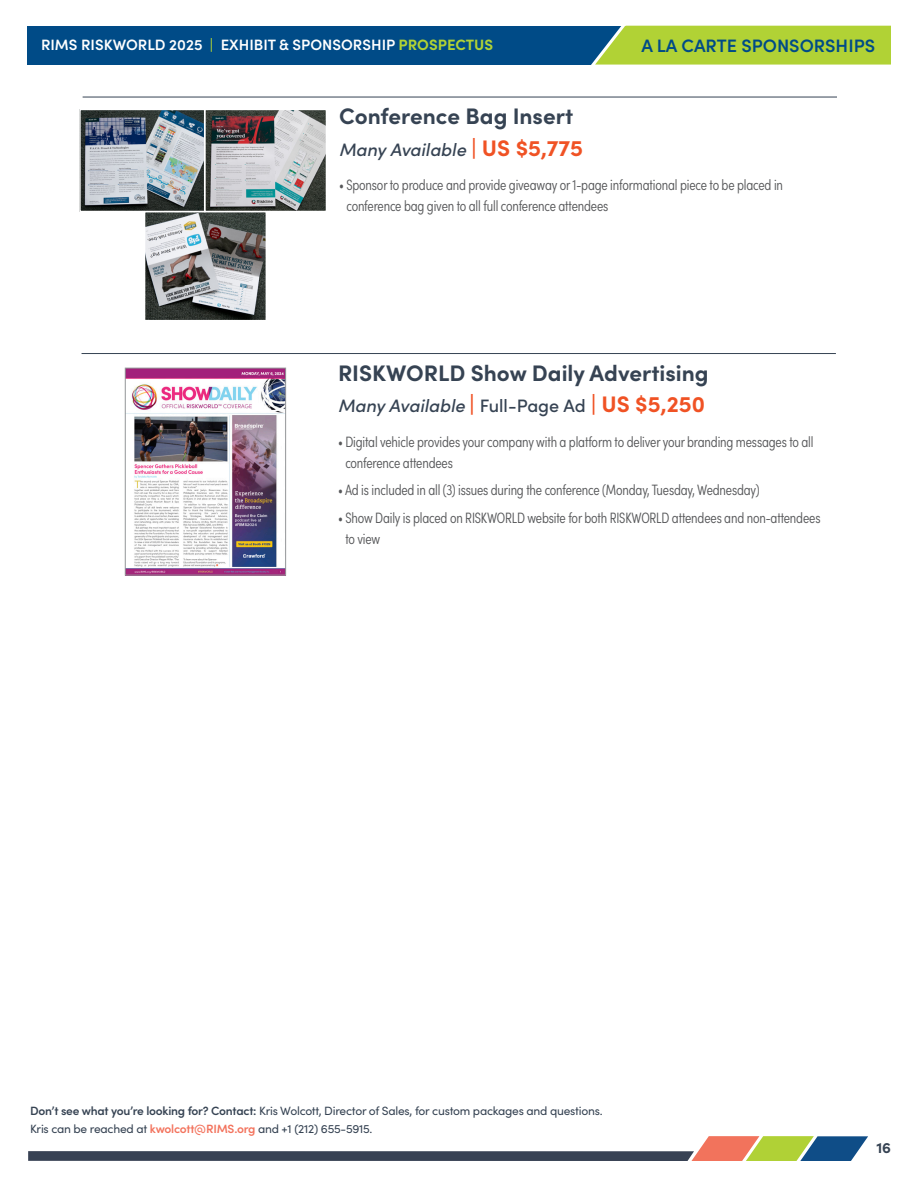
<style>
.page{position:relative;width:918px;height:1188px;background:#fff}
.page>*{position:absolute;margin:0;border:0;box-sizing:border-box;transform-origin:0 0}
.t1{font:700 22.5px "Sofia Pro";color:#364353}
.t2{font:italic 500 18px "Sofia Pro";color:#364353}
.t3{font:600 18px "Sofia Pro";color:#004b87}
.t4{font:300 15px/21px "Sofia Pro Condensed";letter-spacing:-.01em;color:#57585a}
.t5{font:600 15px "Sofia Pro";color:#fff}
.t6{font:700 15px "Sofia Pro";color:#364353}
.t7{font:12px/18px "Sofia Pro";letter-spacing:-.02em;color:#364353}
.s1{color:#b1d235}
.s2{font-weight:700;color:#b1d235}
.s3{font-weight:700;font-style:normal;font-size:22.5px;color:#f05224}
.s4{font-style:normal}
.s5{font-weight:600}
.s6{font-weight:600;color:#f3735d}
</style>
<div class="page">
<div style="left:27px;top:26px;width:864px;height:39px;background:#004b87"></div>
<svg style="left:591px;top:25px;width:300px;height:40px"></svg>
<svg style="left:28px;top:1136px;width:840px;height:25px"></svg>
<hr style="left:82px;top:353px;width:754px;height:1px;background:#364353">
<img style="left:127px;top:370px;width:157px;height:203px">
<div style="left:125px;top:368px;width:161px;height:207px;border:1px solid #939598"></div>
<hr style="left:83px;top:97px;width:754px;height:1px;background:#364353">
<img style="left:147px;top:214px;width:117px;height:104px">
<div style="left:144px;top:211px;width:123px;height:110px;border:2px solid #fff"></div>
<img style="left:82px;top:112px;width:242px;height:97px">
<div style="left:204px;top:109px;width:123px;height:103px;border:2px solid #fff"></div>
<div style="left:79px;top:109px;width:126px;height:103px;border:2px solid #fff"></div>
<p class="t5" style="left:41px;top:34px;width:454px">RIMS RISKWORLD 2025 <span class="s1">|</span> EXHIBIT &amp; SPONSORSHIP <span class="s2">PROSPECTUS</span></p>
<p class="t3" style="left:641px;top:32px;width:235px">A LA CARTE SPONSORSHIPS</p>
<p class="t1" style="left:339px;top:99px;width:236px">Conference Bag Insert</p>
<p class="t2" style="left:339px;top:136px;width:246px">Many Available <span class="s3">| US $5,775</span></p>
<p class="t4" style="left:346px;top:174px;width:438px;text-indent:-7px">• Sponsor to produce and provide giveaway or 1-page informational piece to be placed in conference bag given to all full conference attendees</p>
<p class="t1" style="left:338px;top:355px;width:372px">RISKWORLD Show Daily Advertising</p>
<p class="t2" style="left:338px;top:393px;width:368px">Many Available <span class="s3">|</span> <span class="s4">Full-Page Ad</span> <span class="s3">| US $5,250</span></p>
<p class="t4" style="left:345px;top:430px;width:470px;text-indent:-7px">• Digital vehicle provides your company with a platform to deliver your branding messages to all conference attendees</p>
<p class="t4" style="left:338px;top:479px;width:423px">• Ad is included in all (3) issues during the conference (Monday, Tuesday, Wednesday)</p>
<p class="t4" style="left:345px;top:507px;width:477px;text-indent:-7px">• Show Daily is placed on RISKWORLD website for both RISKWORLD attendees and non-attendees to view</p>
<p class="t7" style="left:30px;top:1101px;width:574px"><span class="s5">Don’t see what you’re looking for? Contact:</span> Kris Wolcott, Director of Sales, for custom packages and questions.<br>Kris can be reached at <span class="s6">kwolcott@RIMS.org</span> and +1 (212) 655-5915.</p>
<p class="t6" style="left:877px;top:1137px;width:16px">16</p>
</div>
